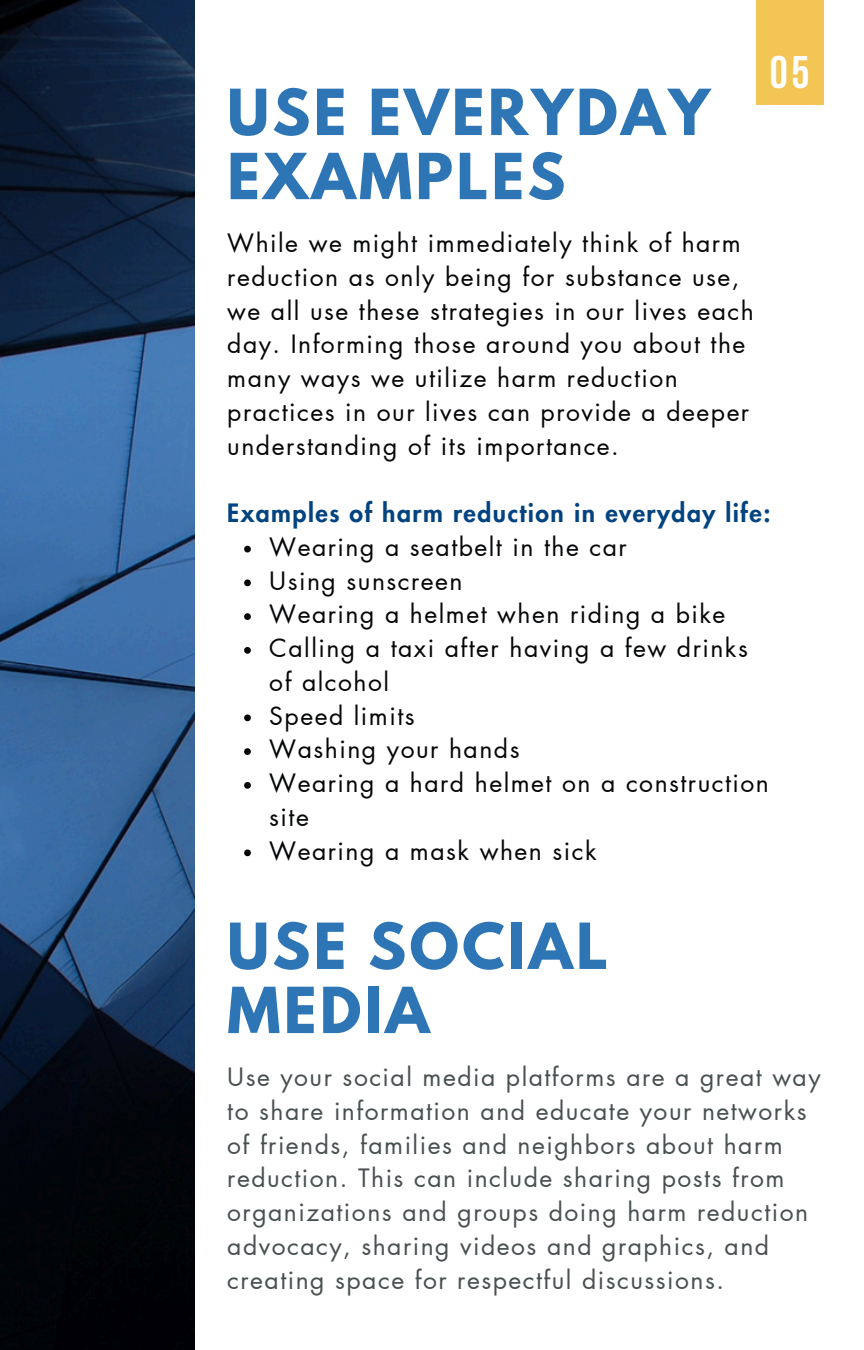
<style>
.page{position:relative;width:864px;height:1350px;background:#fff}
.page>*{position:absolute;margin:0;border:0;box-sizing:border-box;transform-origin:0 0}
.t1{font:700 56.25px/64.1px "League Spartan";letter-spacing:.06em;color:#2e75b6}
.t2{font:700 45.45px "Bebas Neue";color:#fff}
.t3{font:24.75px/33.8px "Futura LT Pro";letter-spacing:.06em;color:#050608}
.t4{font:24.75px/33.8px "Futura LT Pro";letter-spacing:.06em;color:#495052}
.t5{font:800 24.75px "Futura LT Pro";letter-spacing:.06em;color:#024380}
</style>
<div class="page">
<img style="left:0;top:0;width:194px;height:1350px">
<svg style="left:244px;top:546px;width:7px;height:6px"></svg>
<svg style="left:244px;top:579px;width:7px;height:7px"></svg>
<svg style="left:244px;top:613px;width:7px;height:7px"></svg>
<svg style="left:244px;top:647px;width:7px;height:7px"></svg>
<svg style="left:244px;top:714px;width:7px;height:7px"></svg>
<svg style="left:244px;top:748px;width:7px;height:7px"></svg>
<svg style="left:244px;top:782px;width:7px;height:7px"></svg>
<svg style="left:244px;top:849px;width:7px;height:7px"></svg>
<div style="left:756px;top:0;width:67px;height:105px;background:#f3c555"></div>
<p class="t1" style="left:227px;top:88px;width:484px">USE EVERYDAY<br>EXAMPLES</p>
<p class="t2" style="left:770px;top:54px;width:41px">05</p>
<p class="t3" style="left:227px;top:227px;width:528px">While we might immediately think of harm reduction as only being for substance use, we all use these strategies in our lives each day. Informing those around you about the many ways we utilize harm reduction practices in our lives can provide a deeper understanding of its importance.</p>
<h1 class="t5" style="left:227px;top:502px;width:545px">Examples of harm reduction in everyday life:</h1>
<p class="t3" style="left:269px;top:531px;width:359px">Wearing a seatbelt in the car</p>
<h2 class="t3" style="left:269px;top:565px;width:195px">Using sunscreen</h2>
<p class="t3" style="left:269px;top:598px;width:458px">Wearing a helmet when riding a bike</p>
<p class="t3" style="left:269px;top:632px;width:480px">Calling a taxi after having a few drinks of alcohol</p>
<p class="t3" style="left:269px;top:700px;width:147px">Speed limits</p>
<p class="t3" style="left:269px;top:733px;width:252px">Washing your hands</p>
<p class="t3" style="left:269px;top:767px;width:501px">Wearing a hard helmet on a construction site</p>
<p class="t3" style="left:269px;top:835px;width:329px">Wearing a mask when sick</p>
<h1 class="t1" style="left:227px;top:921px;width:382px">USE SOCIAL<br>MEDIA</h1>
<p class="t4" style="left:227px;top:1061px;width:595px">Use your social media platforms are a great way to share information and educate your networks of friends, families and neighbors about harm reduction. This can include sharing posts from organizations and groups doing harm reduction advocacy, sharing videos and graphics, and creating space for respectful discussions.</p>
</div>
